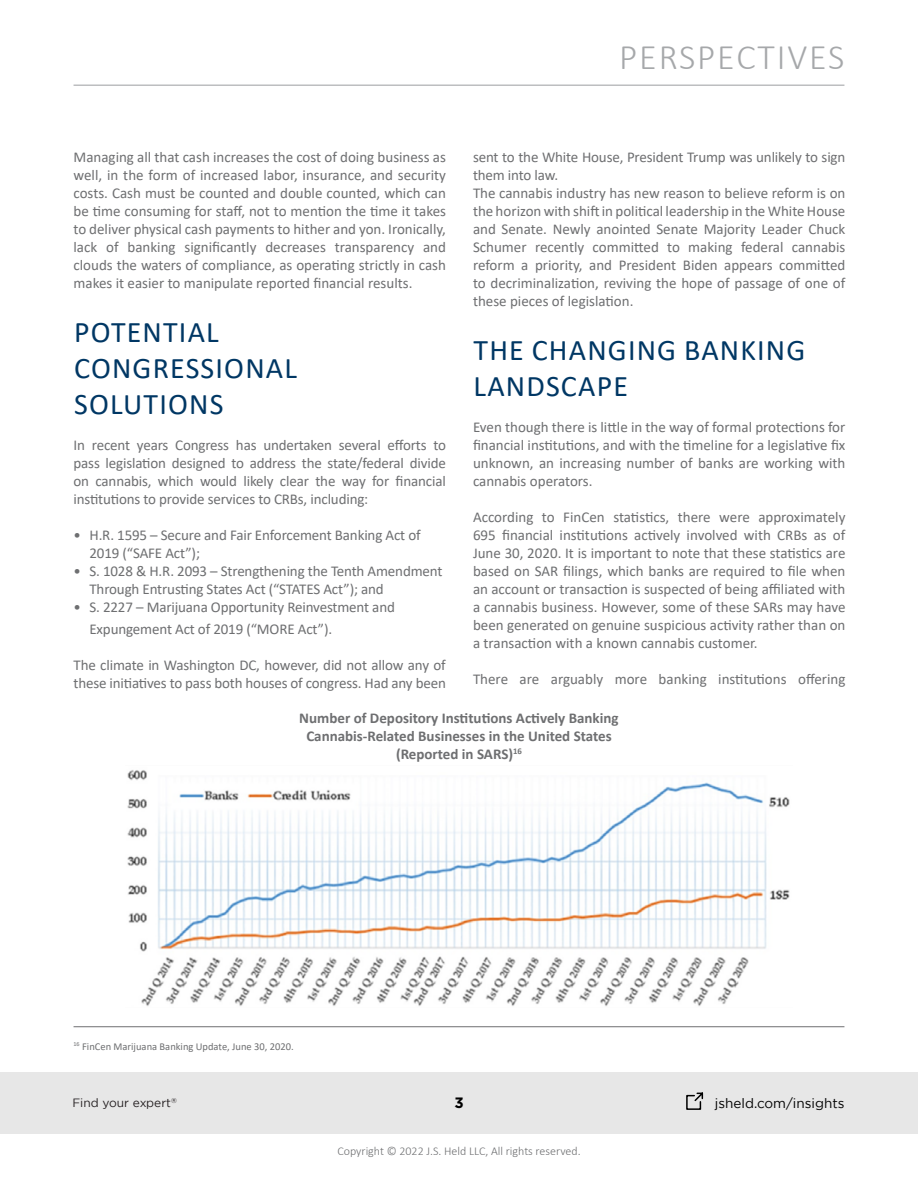
<style>
.page{position:relative;width:918px;height:1188px;background:#fff}
.page>*{position:absolute;margin:0;border:0;box-sizing:border-box;transform-origin:0 0}
.t1{font:300 36px "Calibri";letter-spacing:.05em;color:#a6a8aa}
.t2{font:30px/36px "Calibri";letter-spacing:.04em;color:#003764}
.t3{font:15px/18px "Calibri";letter-spacing:-.01em;color:#6e6f71}
.t4{font:700 15px/18px "Calibri";color:#6e6f71;text-align:center}
.t5{font:700 15px "Gotham";color:#000}
.t6{font:13.5px "Gotham";color:#000}
.t7{font:300 12px "Calibri";color:#6e6f71}
.t8{font:12px "Gotham";color:#241f21}
.t9{font:10.5px "Calibri";color:#6e6f71}
.t10{font:7.05px "Gotham";color:#241f21}
</style>
<div class="page">
<div style="left:0;top:1072px;width:918px;height:62px;background:#e7e7e7"></div>
<hr style="left:74px;top:85px;width:770px;height:1px;background:#a6a8ab">
<svg style="left:686px;top:1092px;width:18px;height:18px"></svg>
<img style="left:127px;top:770px;width:663px;height:236px">
<hr style="left:74px;top:1026px;width:770px;height:1px;background:#6e6f71">
<h1 class="t1" style="left:619px;top:35px;width:227px">PERSPECTIVES</h1>
<p class="t3" style="left:473px;top:148px;width:374px">sent to the White House, President Trump was unlikely to sign them into law.<br>The cannabis industry has new reason to believe reform is on the horizon with shift in political leadership in the White House and Senate. Newly anointed Senate Majority Leader Chuck Schumer recently committed to making federal cannabis reform a priority, and President Biden appears committed to decriminalization, reviving the hope of passage of one of these pieces of legislation.</p>
<h2 class="t2" style="left:474px;top:331px;width:333px">THE CHANGING BANKING<br>LANDSCAPE</h2>
<p class="t3" style="left:473px;top:418px;width:374px;text-align:justify">Even though there is little in the way of formal protections for financial institutions, and with the timeline for a legislative fix unknown, an increasing number of banks are working with cannabis operators.</p>
<p class="t3" style="left:473px;top:508px;width:374px;text-align:justify">According to FinCen statistics, there were approximately 695 financial institutions actively involved with CRBs as of June 30, 2020. It is important to note that these statistics are based on SAR filings, which banks are required to file when an account or transaction is suspected of being affiliated with a cannabis business. However, some of these SARs may have been generated on genuine suspicious activity rather than on a transaction with a known cannabis customer.</p>
<p class="t3" style="left:473px;top:670px;width:374px">There are arguably more banking institutions offering</p>
<p class="t4" style="left:299px;top:709px;width:321px">Number of Depository Institutions Actively Banking<br>Cannabis-Related Businesses in the United States (Reported in SARS)<sup>16</sup></p>
<p class="t3" style="left:74px;top:148px;width:374px;text-align:justify">Managing all that cash increases the cost of doing business as well, in the form of increased labor, insurance, and security costs. Cash must be counted and double counted, which can be time consuming for staff, not to mention the time it takes to deliver physical cash payments to hither and yon. Ironically, lack of banking significantly decreases transparency and clouds the waters of compliance, as operating strictly in cash makes it easier to manipulate reported financial results.</p>
<h2 class="t2" style="left:74px;top:313px;width:224px">POTENTIAL<br>CONGRESSIONAL<br>SOLUTIONS</h2>
<p class="t3" style="left:74px;top:436px;width:374px;text-align:justify">In recent years Congress has undertaken several efforts to pass legislation designed to address the state/federal divide on cannabis, which would likely clear the way for financial institutions to provide services to CRBs, including:</p>
<p class="t3" style="left:89px;top:526px;width:333px;text-indent:-16px">• H.R. 1595 – Secure and Fair Enforcement Banking Act of<br>2019 (“SAFE Act”);</p>
<p class="t3" style="left:89px;top:562px;width:355px;text-indent:-16px">• S. 1028 &amp; H.R. 2093 – Strengthening the Tenth Amendment<br>Through Entrusting States Act (“STATES Act”); and</p>
<p class="t3" style="left:89px;top:596px;width:307px;line-height:21.6px;text-indent:-16px">• S. 2227 – Marijuana Opportunity Reinvestment and<br>Expungement Act of 2019 (“MORE Act”).</p>
<p class="t3" style="left:74px;top:655px;width:374px">The climate in Washington DC, however, did not allow any of these initiatives to pass both houses of congress. Had any been</p>
<p class="t9" style="left:74px;top:1039px;width:222px"><sup>16</sup> FinCen Marijuana Banking Update, June 30, 2020.</p>
<p class="t8" style="left:72px;top:1096px;width:100px">Find your expert</p>
<p class="t5" style="left:454px;top:1093px;width:11px">3</p>
<p class="t6" style="left:715px;top:1095px;width:131px">jsheld.com/insights</p>
<p class="t10" style="left:171px;top:1096px;width:7px">®</p>
<p class="t7" style="left:337px;top:1144px;width:245px">Copyright © 2022 J.S. Held LLC, All rights reserved.</p>
</div>
